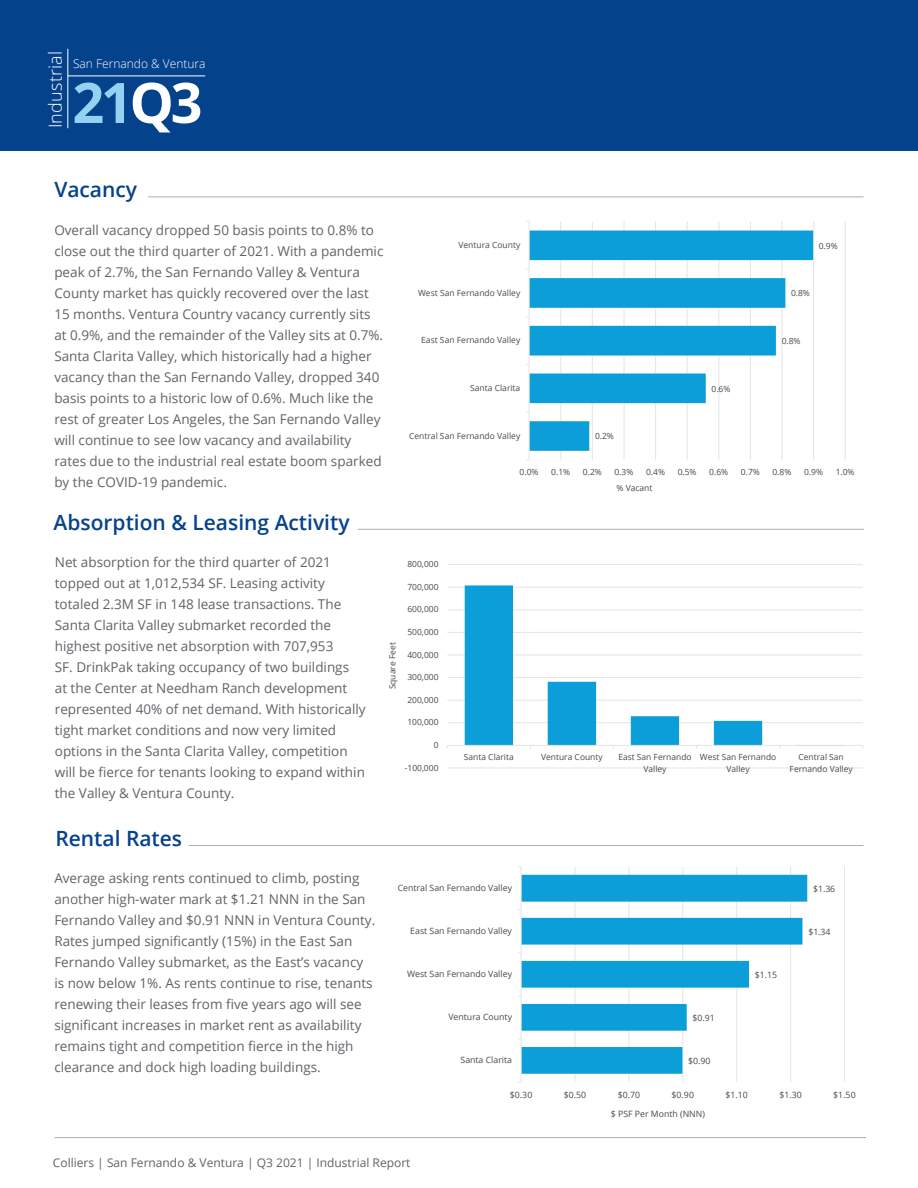
<style>
.page{position:relative;width:918px;height:1188px;background:#fff}
.page>*{position:absolute;margin:0;border:0;box-sizing:border-box;transform-origin:0 0}
.t1{font:700 55.8px "Open Sans";color:#95d2f2}
.t2{font:600 21px "Open Sans";color:#05428c}
.t3{font:300 18px "Open Sans";letter-spacing:.01em;color:#fff}
.t4{font:13.5px/21px "Open Sans";color:#5f6369}
.t5{font:12px "Open Sans";color:#5f6369}
.t6{font:300 12px "Open Sans";color:#fff}
.t7{font:8.7px "Open Sans";color:#4a4a4d}
.t8{font:8.55px "Open Sans";color:#4a4a4d}
.t9{font:8.4px/11.6px "Open Sans";color:#4a4a4d;text-align:center}
.s1{color:#fff}
</style>
<div class="page">
<hr style="left:54px;top:1137px;width:812px;height:1px;background:#aeafb3">
<div style="left:0;top:0;width:918px;height:151px;background:#05428c"></div>
<hr style="left:68px;top:75px;width:137px;height:1px;background:#fff">
<hr style="left:67px;top:49px;width:1px;height:79px;background:#fff">
<hr style="left:560px;top:221px;width:1px;height:239px;background:#e4e4e5">
<hr style="left:592px;top:221px;width:1px;height:239px;background:#e4e4e5">
<hr style="left:624px;top:221px;width:1px;height:239px;background:#e4e4e5">
<hr style="left:655px;top:221px;width:1px;height:239px;background:#e4e4e5">
<hr style="left:687px;top:221px;width:1px;height:239px;background:#e4e4e5">
<hr style="left:718px;top:221px;width:1px;height:239px;background:#e4e4e5">
<hr style="left:750px;top:221px;width:1px;height:239px;background:#e4e4e5">
<hr style="left:782px;top:221px;width:1px;height:239px;background:#e4e4e5">
<hr style="left:813px;top:221px;width:1px;height:239px;background:#e4e4e5">
<hr style="left:845px;top:221px;width:1px;height:239px;background:#e4e4e5">
<svg style="left:530px;top:231px;width:283px;height:220px"></svg>
<hr style="left:529px;top:221px;width:1px;height:239px;background:#e4e4e5">
<hr style="left:148px;top:197px;width:715px;height:1px;background:#aeafb3">
<hr style="left:447px;top:768px;width:416px;height:1px;background:#e4e4e5">
<hr style="left:447px;top:722px;width:416px;height:1px;background:#e4e4e5">
<hr style="left:447px;top:700px;width:416px;height:1px;background:#e4e4e5">
<hr style="left:447px;top:677px;width:416px;height:1px;background:#e4e4e5">
<hr style="left:447px;top:655px;width:416px;height:1px;background:#e4e4e5">
<hr style="left:447px;top:632px;width:416px;height:1px;background:#e4e4e5">
<hr style="left:447px;top:609px;width:416px;height:1px;background:#e4e4e5">
<hr style="left:447px;top:587px;width:416px;height:1px;background:#e4e4e5">
<hr style="left:447px;top:564px;width:416px;height:1px;background:#e4e4e5">
<svg style="left:465px;top:585px;width:380px;height:160px"></svg>
<hr style="left:447px;top:745px;width:416px;height:1px;background:#e4e4e5">
<hr style="left:358px;top:529px;width:506px;height:1px;background:#aeafb3">
<hr style="left:575px;top:867px;width:1px;height:215px;background:#e4e4e5">
<hr style="left:629px;top:867px;width:1px;height:215px;background:#e4e4e5">
<hr style="left:682px;top:867px;width:1px;height:215px;background:#e4e4e5">
<hr style="left:736px;top:867px;width:1px;height:215px;background:#e4e4e5">
<hr style="left:790px;top:867px;width:1px;height:215px;background:#e4e4e5">
<hr style="left:844px;top:867px;width:1px;height:215px;background:#e4e4e5">
<svg style="left:522px;top:875px;width:285px;height:199px;fill:#0c9ed9"></svg>
<hr style="left:521px;top:867px;width:1px;height:215px;background:#e4e4e5">
<hr style="left:188px;top:845px;width:675px;height:1px;background:#aeafb3">
<h3 class="t3" style="left:43px;top:128px;width:79px;rotate:-90deg">Industrial</h3>
<p class="t6" style="left:73px;top:55px;width:134px">San Fernando &amp; Ventura</p>
<h1 class="t1" style="left:72px;top:63px;width:132px">21<span class="s1">Q3</span></h1>
<h2 class="t2" style="left:54px;top:175px;width:84px">Vacancy</h2>
<p class="t4" style="left:54px;top:219px;width:331px">Overall vacancy dropped 50 basis points to 0.8% to close out the third quarter of 2021. With a pandemic peak of 2.7%, the San Fernando Valley &amp; Ventura County market has quickly recovered over the last 15 months. Ventura Country vacancy currently sits at 0.9%, and the remainder of the Valley sits at 0.7%.<br>Santa Clarita Valley, which historically had a higher vacancy than the San Fernando Valley, dropped 340 basis points to a historic low of 0.6%. Much like the rest of greater Los Angeles, the San Fernando Valley will continue to see low vacancy and availability rates due to the industrial real estate boom sparked by the COVID-19 pandemic.</p>
<h2 class="t2" style="left:54px;top:508px;width:298px">Absorption &amp; Leasing Activity</h2>
<p class="t8" style="left:458px;top:239px;width:63px">Ventura County</p>
<p class="t8" style="left:819px;top:240px;width:20px">0.9%</p>
<p class="t8" style="left:418px;top:287px;width:104px">West San Fernando Valley</p>
<p class="t8" style="left:791px;top:287px;width:20px">0.8%</p>
<p class="t8" style="left:421px;top:334px;width:101px">East San Fernando Valley</p>
<p class="t8" style="left:782px;top:335px;width:20px">0.8%</p>
<p class="t8" style="left:470px;top:382px;width:52px">Santa Clarita</p>
<p class="t8" style="left:712px;top:383px;width:20px">0.6%</p>
<p class="t8" style="left:409px;top:430px;width:113px">Central San Fernando Valley</p>
<p class="t8" style="left:595px;top:430px;width:20px">0.2%</p>
<p class="t8" style="left:520px;top:466px;width:20px">0.0%</p>
<p class="t8" style="left:551px;top:466px;width:20px">0.1%</p>
<p class="t8" style="left:583px;top:466px;width:20px">0.2%</p>
<p class="t8" style="left:614px;top:466px;width:20px">0.3%</p>
<p class="t8" style="left:646px;top:466px;width:20px">0.4%</p>
<p class="t8" style="left:678px;top:466px;width:20px">0.5%</p>
<p class="t8" style="left:709px;top:466px;width:20px">0.6%</p>
<p class="t8" style="left:741px;top:466px;width:20px">0.7%</p>
<p class="t8" style="left:772px;top:466px;width:20px">0.8%</p>
<p class="t8" style="left:804px;top:466px;width:20px">0.9%</p>
<p class="t8" style="left:836px;top:466px;width:20px">1.0%</p>
<p class="t8" style="left:616px;top:482px;width:37px">% Vacant</p>
<p class="t4" style="left:55px;top:551px;width:312px">Net absorption for the third quarter of 2021 topped out at 1,012,534 SF. Leasing activity totaled 2.3M SF in 148 lease transactions. The Santa Clarita Valley submarket recorded the highest positive net absorption with 707,953<br>SF. DrinkPak taking occupancy of two buildings<br>at the Center at Needham Ranch development represented 40% of net demand. With historically tight market conditions and now very limited options in the Santa Clarita Valley, competition will be fierce for tenants looking to expand within the Valley &amp; Ventura County.</p>
<h2 class="t2" style="left:55px;top:824px;width:128px">Rental Rates</h2>
<p class="t4" style="left:54px;top:867px;width:323px">Average asking rents continued to climb, posting another high-water mark at $1.21 NNN in the San Fernando Valley and $0.91 NNN in Ventura County.<br>Rates jumped significantly (15%) in the East San Fernando Valley submarket, as the East’s vacancy is now below 1%. As rents continue to rise, tenants renewing their leases from five years ago will see significant increases in market rent as availability remains tight and competition fierce in the high clearance and dock high loading buildings.</p>
<p class="t9" style="left:407px;top:558px;width:33px">800,000</p>
<p class="t9" style="left:407px;top:581px;width:33px">700,000</p>
<p class="t9" style="left:407px;top:603px;width:33px">600,000</p>
<p class="t9" style="left:387px;top:689px;width:49px;rotate:-90deg">Square Feet</p>
<p class="t9" style="left:407px;top:626px;width:33px">500,000</p>
<p class="t9" style="left:407px;top:649px;width:33px">400,000</p>
<p class="t9" style="left:407px;top:671px;width:33px">300,000</p>
<p class="t9" style="left:407px;top:694px;width:33px">200,000</p>
<p class="t9" style="left:407px;top:716px;width:33px">100,000</p>
<p class="t9" style="left:434px;top:739px;width:6px">0</p>
<p class="t9" style="left:405px;top:761px;width:35px">-100,000</p>
<p class="t9" style="left:464px;top:751px;width:51px">Santa Clarita</p>
<p class="t9" style="left:541px;top:751px;width:63px">Ventura County</p>
<p class="t9" style="left:618px;top:751px;width:75px">East San Fernando<br>Valley</p>
<p class="t9" style="left:700px;top:751px;width:78px">West San Fernando<br>Valley</p>
<p class="t9" style="left:790px;top:751px;width:65px">Central San<br>Fernando Valley</p>
<p class="t7" style="left:398px;top:882px;width:116px">Central San Fernando Valley</p>
<p class="t7" style="left:813px;top:883px;width:24px">$1.36</p>
<p class="t7" style="left:410px;top:925px;width:103px">East San Fernando Valley</p>
<p class="t7" style="left:808px;top:926px;width:24px">$1.34</p>
<p class="t7" style="left:407px;top:968px;width:107px">West San Fernando Valley</p>
<p class="t7" style="left:755px;top:969px;width:24px">$1.15</p>
<p class="t7" style="left:448px;top:1011px;width:65px">Ventura County</p>
<p class="t7" style="left:693px;top:1012px;width:24px">$0.91</p>
<p class="t7" style="left:461px;top:1054px;width:53px">Santa Clarita</p>
<p class="t7" style="left:688px;top:1055px;width:24px">$0.90</p>
<p class="t7" style="left:510px;top:1088px;width:24px">$0.30</p>
<p class="t7" style="left:564px;top:1088px;width:24px">$0.50</p>
<p class="t7" style="left:618px;top:1088px;width:24px">$0.70</p>
<p class="t7" style="left:672px;top:1088px;width:24px">$0.90</p>
<p class="t7" style="left:726px;top:1088px;width:24px">$1.10</p>
<p class="t7" style="left:779px;top:1088px;width:24px">$1.30</p>
<p class="t7" style="left:833px;top:1088px;width:24px">$1.50</p>
<p class="t7" style="left:611px;top:1108px;width:96px">$ PSF Per Month (NNN)</p>
<p class="t5" style="left:53px;top:1154px;width:359px">Colliers | San Fernando &amp; Ventura | Q3 2021 | Industrial Report</p>
</div>
